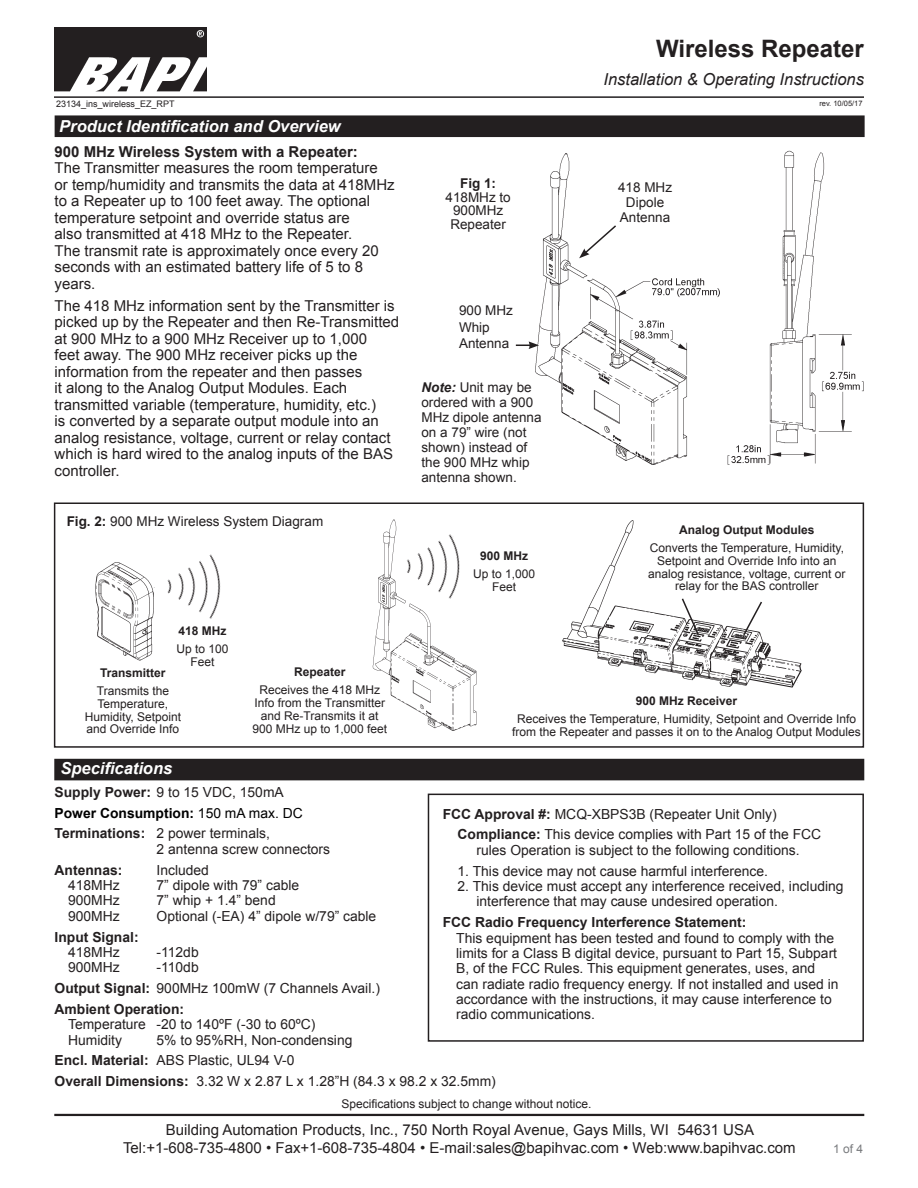
<style>
.page{position:relative;width:918px;height:1188px;background:#fff}
.page>*{position:absolute;margin:0;border:0;box-sizing:border-box;transform-origin:0 0}
.Datasheet_Title_1{font:700 24px "Arial";color:#231f20}
.Datasheet_Section_Ti{font:italic 700 16.5px "Arial";color:#fff}
.Datasheet_Title_2{font:italic 16.5px "Arial";color:#231f20}
.t1{font:15px/16.5px "Arial";color:#231f20}
.t2{font:700 15px "Arial";color:#231f20}
.t3{font:13.8px/15.3px "Arial";color:#231f20}
.t4{font:700 13.8px "Arial";color:#231f20}
.heading_2{font:700 13.8px "Arial";color:#000}
.t5{font:13.5px/15px "Arial";color:#231f20;text-align:center}
.t6{font:700 13.5px "Arial";color:#231f20}
.t7{font:12px/12.8px "Arial";color:#231f20;text-align:center}
.t8{font:700 12px "Arial";color:#231f20}
.t9{font:12px "Arial";color:#787a7d}
.Doc_Info_-_filename{font:9px "Arial";color:#231f20}
.t10{font:7.5px "Arial";color:#231f20}
.s1{font-weight:700}
.s2{font-weight:700;font-style:italic}
.s3{font-weight:400}
</style>
<div class="page">
<hr style="left:54px;top:1114px;width:810px;height:2px;background:#231f20">
<img style="left:54px;top:27px;width:152px;height:64px">
<hr style="left:54px;top:96px;width:810px;height:2px;background:#231f20">
<img style="left:532px;top:137px;width:332px;height:328px">
<div style="left:55px;top:116px;width:809px;height:20px;background:#231f20"></div>
<div style="left:55px;top:115px;width:810px;height:22px;border:2px solid #231f20"></div>
<svg style="left:516px;top:341px;width:23px;height:8px"></svg>
<svg style="left:579px;top:224px;width:39px;height:34px"></svg>
<img style="left:95px;top:562px;width:58px;height:99px">
<img style="left:147px;top:554px;width:74px;height:84px">
<img style="left:562px;top:520px;width:240px;height:168px">
<svg style="left:680px;top:597px;width:20px;height:40px"></svg>
<svg style="left:742px;top:600px;width:22px;height:37px"></svg>
<div style="left:54px;top:502px;width:810px;height:246px;border:2px solid #231f20"></div>
<img style="left:372px;top:575px;width:105px;height:156px">
<img style="left:383px;top:519px;width:94px;height:104px">
<div style="left:428px;top:794px;width:436px;height:248px;border:2px solid #231f20"></div>
<div style="left:55px;top:760px;width:809px;height:20px;background:#231f20"></div>
<div style="left:54px;top:759px;width:810px;height:21px;border:2px solid #231f20"></div>
<p class="Datasheet_Title_1" style="left:656px;top:32px;width:209px">Wireless Repeater</p>
<p class="Doc_Info_-_filename" style="left:56px;top:98px;width:120px">23134_ins_wireless_EZ_RPT</p>
<p class="Datasheet_Section_Ti" style="left:59px;top:115px;width:283px">Product Identification and Overview</p>
<p class="t2" style="left:55px;top:141px;width:305px">900 MHz Wireless System with a Repeater:</p>
<p class="t1" style="left:55px;top:160px;width:342px">The Transmitter measures the room temperature or temp/humidity and transmits the data at 418MHz to a Repeater up to 100 feet away. The optional temperature setpoint and override status are<br>also transmitted at 418 MHz to the Repeater.<br>The transmit rate is approximately once every 20 seconds with an estimated battery life of 5 to 8 years.</p>
<p class="t1" style="left:55px;top:297px;width:346px">The 418 MHz information sent by the Transmitter is picked up by the Repeater and then Re-Transmitted at 900 MHz to a 900 MHz Receiver up to 1,000<br>feet away. The 900 MHz receiver picks up the information from the repeater and then passes<br>it along to the Analog Output Modules. Each transmitted variable (temperature, humidity, etc.)<br>is converted by a separate output module into an analog resistance, voltage, current or relay contact which is hard wired to the analog inputs of the BAS controller.</p>
<p class="t5" style="left:67px;top:514px;width:258px"><span class="s1">Fig. 2:</span> 900 MHz Wireless System Diagram</p>
<p class="t6" style="left:460px;top:174px;width:38px">Fig 1:</p>
<p class="t5" style="left:446px;top:190px;width:67px;line-height:13.5px">418MHz to<br>900MHz<br>Repeater</p>
<p class="t5" style="left:459px;top:303px;width:56px;line-height:16.2px;text-align:left">900 MHz<br>Whip<br>Antenna</p>
<p class="t5" style="left:421px;top:380px;width:122px;text-align:left"><span class="s2">Note:</span> Unit may be ordered with a 900<br>MHz dipole antenna on a 79” wire (not shown) instead of the 900 MHz whip antenna shown.</p>
<p class="t8" style="left:480px;top:548px;width:50px">900 MHz</p>
<p class="t7" style="left:473px;top:568px;width:64px">Up to 1,000<br>Feet</p>
<p class="Datasheet_Title_2" style="left:604px;top:69px;width:262px">Installation &amp; Operating Instructions</p>
<p class="t5" style="left:618px;top:180px;width:56px">418 MHz<br>Dipole<br>Antenna</p>
<p class="t10" style="left:819px;top:98px;width:45px">rev. 10/05/17</p>
<p class="t8" style="left:679px;top:522px;width:137px">Analog Output Modules</p>
<p class="t7" style="left:648px;top:542px;width:199px">Converts the Temperature, Humidity, Setpoint and Override Info into an analog resistance, voltage, current or relay for the BAS controller</p>
<p class="t8" style="left:178px;top:623px;width:50px">418 MHz</p>
<p class="t7" style="left:176px;top:643px;width:54px">Up to 100<br>Feet</p>
<p class="t8" style="left:294px;top:664px;width:53px">Repeater</p>
<p class="t7" style="left:252px;top:684px;width:136px">Receives the 418 MHz<br>Info from the Transmitter and Re-Transmits it at<br>900 MHz up to 1,000 feet</p>
<p class="t8" style="left:100px;top:665px;width:67px">Transmitter</p>
<p class="t7" style="left:85px;top:685px;width:98px">Transmits the<br>Temperature,<br>Humidity, Setpoint and Override Info</p>
<p class="t8" style="left:636px;top:693px;width:103px">900 MHz Receiver</p>
<p class="t7" style="left:512px;top:712px;width:350px">Receives the Temperature, Humidity, Setpoint and Override Info from the Repeater and passes it on to the Analog Output Modules</p>
<p class="Datasheet_Section_Ti" style="left:60px;top:757px;width:113px">Specifications</p>
<p class="t3" style="left:55px;top:785px;width:231px"><span class="s1">Supply Power:</span> 9 to 15 VDC, 150mA</p>
<p class="heading_2" style="left:55px;top:804px;width:250px">Power Consumption: <span class="s3">150 mA max. DC</span></p>
<p class="t3" style="left:55px;top:826px;width:217px"><span class="s1">Terminations:</span> 2 power terminals,</p>
<p class="t3" style="left:157px;top:842px;width:175px">2 antenna screw connectors</p>
<p class="t4" style="left:55px;top:861px;width:69px">Antennas:</p>
<p class="t3" style="left:157px;top:862px;width:54px">Included</p>
<p class="t3" style="left:68px;top:878px;width:53px">418MHz</p>
<p class="t3" style="left:157px;top:878px;width:144px">7” dipole with 79” cable</p>
<p class="t3" style="left:68px;top:893px;width:53px">900MHz</p>
<p class="t3" style="left:157px;top:893px;width:121px">7” whip + 1.4” bend</p>
<p class="t3" style="left:68px;top:908px;width:53px">900MHz</p>
<p class="t3" style="left:157px;top:908px;width:221px">Optional (-EA) 4” dipole w/79” cable</p>
<p class="t4" style="left:55px;top:927px;width:86px">Input Signal:</p>
<p class="t3" style="left:68px;top:945px;width:53px">418MHz</p>
<p class="t3" style="left:157px;top:945px;width:44px">-112db</p>
<p class="t3" style="left:68px;top:960px;width:53px">900MHz</p>
<p class="t3" style="left:157px;top:960px;width:44px">-110db</p>
<p class="t3" style="left:55px;top:981px;width:327px"><span class="s1">Output Signal:</span> 900MHz 100mW (7 Channels Avail.)</p>
<p class="t4" style="left:55px;top:1000px;width:131px">Ambient Operation:</p>
<p class="t3" style="left:68px;top:1017px;width:249px">Temperature -20 to 140ºF (-30 to 60ºC)</p>
<p class="t3" style="left:68px;top:1032px;width:55px">Humidity</p>
<p class="t3" style="left:157px;top:1032px;width:197px">5% to 95%RH, Non-condensing</p>
<p class="t3" style="left:55px;top:1053px;width:242px"><span class="s1">Encl. Material:</span> ABS Plastic, UL94 V-0</p>
<p class="t3" style="left:55px;top:1074px;width:443px"><span class="s1">Overall Dimensions:</span> 3.32 W x 2.87 L x 1.28”H (84.3 x 98.2 x 32.5mm)</p>
<p class="t3" style="left:443px;top:806px;width:336px"><span class="s1">FCC Approval #:</span> MCQ-XBPS3B (Repeater Unit Only)</p>
<p class="t3" style="left:458px;top:827px;width:365px;text-align:center"><span class="s1">Compliance:</span> This device complies with Part 15 of the FCC rules Operation is subject to the following conditions.</p>
<p class="t3" style="left:458px;top:863px;width:312px">1. This device may not cause harmful interference.</p>
<p class="t3" style="left:476px;top:879px;width:369px;text-indent:-19px">2. This device must accept any interference received, including interference that may cause undesired operation.</p>
<p class="t4" style="left:443px;top:913px;width:305px">FCC Radio Frequency Interference Statement:</p>
<p class="t3" style="left:456px;top:930px;width:384px">This equipment has been tested and found to comply with the limits for a Class B digital device, pursuant to Part 15, Subpart B, of the FCC Rules. This equipment generates, uses, and can radiate radio frequency energy. If not installed and used in accordance with the instructions, it may cause interference to radio communications.</p>
<p class="t7" style="left:342px;top:1098px;width:251px">Specifications subject to change without notice.</p>
<p class="t1" style="left:166px;top:1122px;width:590px">Building Automation Products, Inc., 750 North Royal Avenue, Gays Mills, WI 54631 USA</p>
<p class="t1" style="left:123px;top:1140px;width:674px">Tel:+1-608-735-4800 • Fax+1-608-735-4804 • E-mail:sales@bapihvac.com • Web:www.bapihvac.com</p>
<p class="t9" style="left:833px;top:1141px;width:32px">1 of 4</p>
</div>
